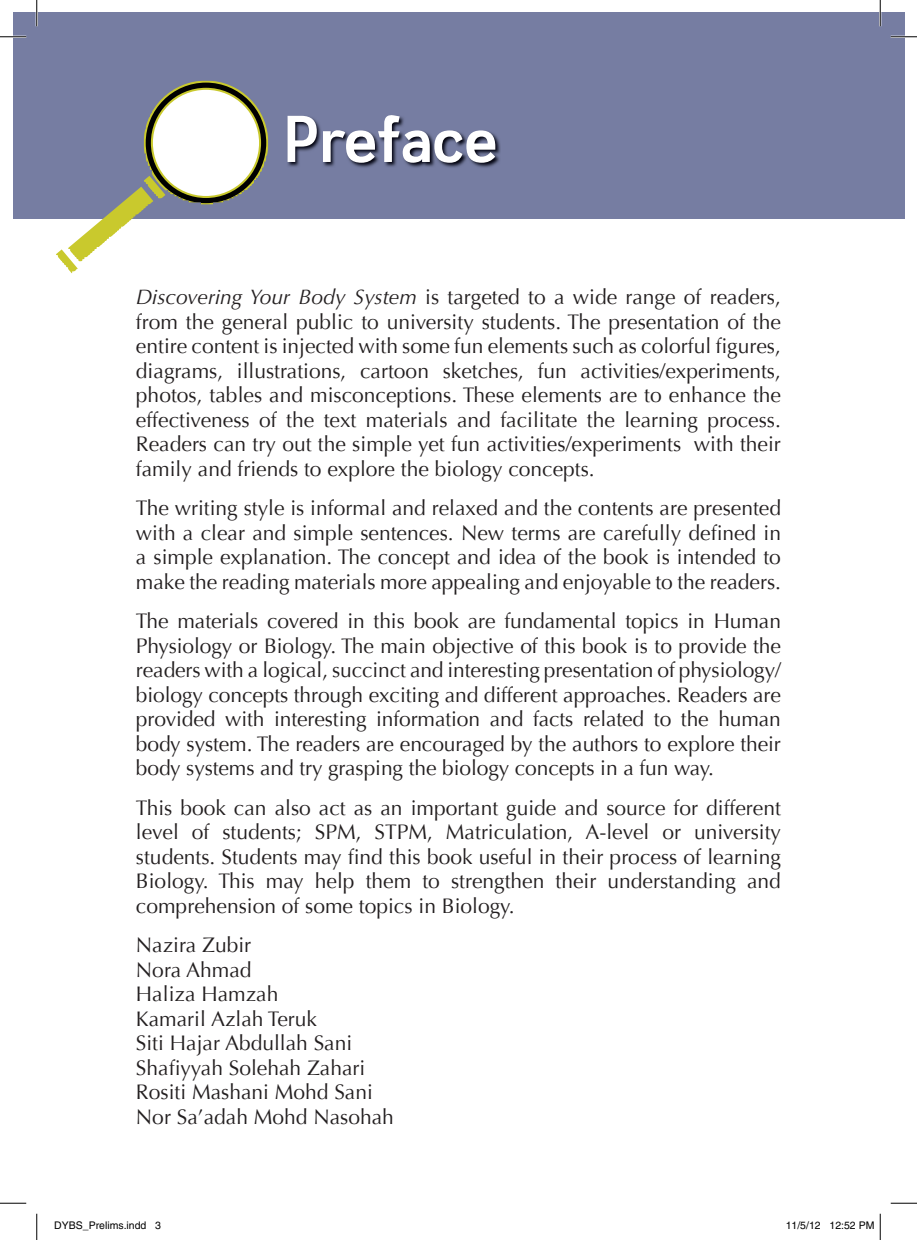
<style>
.page{position:relative;width:917px;height:1240px;background:#fff}
.page>*{position:absolute;margin:0;border:0;box-sizing:border-box;transform-origin:0 0}
.t1{font:63px "Tin Doghouse";color:#fff}
.t2{font:21px/24.5px "Optima";color:#231f20;text-align:justify}
.t3{font:10.5px "Helvetica";color:#000}
.s1{font-style:italic}
</style>
<div class="page">
<div style="left:14px;top:12px;width:891px;height:206px;background:#767da2"></div>
<img style="left:287px;top:116px;width:214px;height:52px">
<svg style="left:145px;top:82px;width:122px;height:122px;background:#262608"></svg>
<div style="left:144px;top:81px;width:124px;height:124px;border:2px solid #c9c92d;border-radius:50%"></div>
<div style="left:152px;top:89px;width:108px;height:108px;background:#fff;border-radius:50%"></div>
<div style="left:151px;top:88px;width:110px;height:110px;border:2px solid #c9c92d;border-radius:50%"></div>
<svg style="left:56px;top:176px;width:109px;height:97px"></svg>
<hr style="left:0;top:36px;width:26px;height:2px;background:#fff">
<hr style="left:891px;top:36px;width:26px;height:2px;background:#fff">
<hr style="left:36px;top:0;width:2px;height:26px;background:#fff">
<hr style="left:879px;top:0;width:2px;height:26px;background:#fff">
<svg style="left:0;top:36px;width:26px;height:1px"></svg>
<svg style="left:891px;top:36px;width:26px;height:1px"></svg>
<svg style="left:0;top:1202px;width:26px;height:1px"></svg>
<svg style="left:891px;top:1202px;width:26px;height:1px"></svg>
<svg style="left:36px;top:0;width:1px;height:26px"></svg>
<svg style="left:36px;top:1213px;width:1px;height:26px"></svg>
<svg style="left:880px;top:0;width:1px;height:26px"></svg>
<svg style="left:880px;top:1213px;width:1px;height:26px"></svg>
<h1 class="t1" style="left:284px;top:100px;width:214px">Preface</h1>
<p class="t2" style="left:136px;top:285px;width:646px"><span class="s1">Discovering Your Body System</span> is targeted to a wide range of readers, from the general public to university students. The presentation of the entire content is injected with some fun elements such as colorful figures, diagrams, illustrations, cartoon sketches, fun activities/experiments, photos, tables and misconceptions. These elements are to enhance the effectiveness of the text materials and facilitate the learning process.<br>Readers can try out the simple yet fun activities/experiments with their family and friends to explore the biology concepts.</p>
<p class="t2" style="left:136px;top:496px;width:646px">The writing style is informal and relaxed and the contents are presented with a clear and simple sentences. New terms are carefully defined in a simple explanation. The concept and idea of the book is intended to make the reading materials more appealing and enjoyable to the readers.</p>
<p class="t2" style="left:136px;top:609px;width:646px">The materials covered in this book are fundamental topics in Human Physiology or Biology. The main objective of this book is to provide the readers with a logical, succinct and interesting presentation of physiology/ biology concepts through exciting and different approaches. Readers are provided with interesting information and facts related to the human body system. The readers are encouraged by the authors to explore their body systems and try grasping the biology concepts in a fun way.</p>
<p class="t2" style="left:136px;top:795px;width:646px">This book can also act as an important guide and source for different level of students; SPM, STPM, Matriculation, A-level or university students. Students may find this book useful in their process of learning Biology. This may help them to strengthen their understanding and comprehension of some topics in Biology.</p>
<p class="t2" style="left:136px;top:933px;width:259px;text-align:left">Nazira Zubir<br>Nora Ahmad<br>Haliza Hamzah<br>Kamaril Azlah Teruk<br>Siti Hajar Abdullah Sani<br>Shafiyyah Solehah Zahari<br>Rositi Mashani Mohd Sani<br>Nor Sa’adah Mohd Nasohah</p>
<p class="t3" style="left:54px;top:1219px;width:108px">DYBS_Prelims.indd 3</p>
<p class="t3" style="left:786px;top:1219px;width:90px">11/5/12 12:52 PM</p>
</div>
